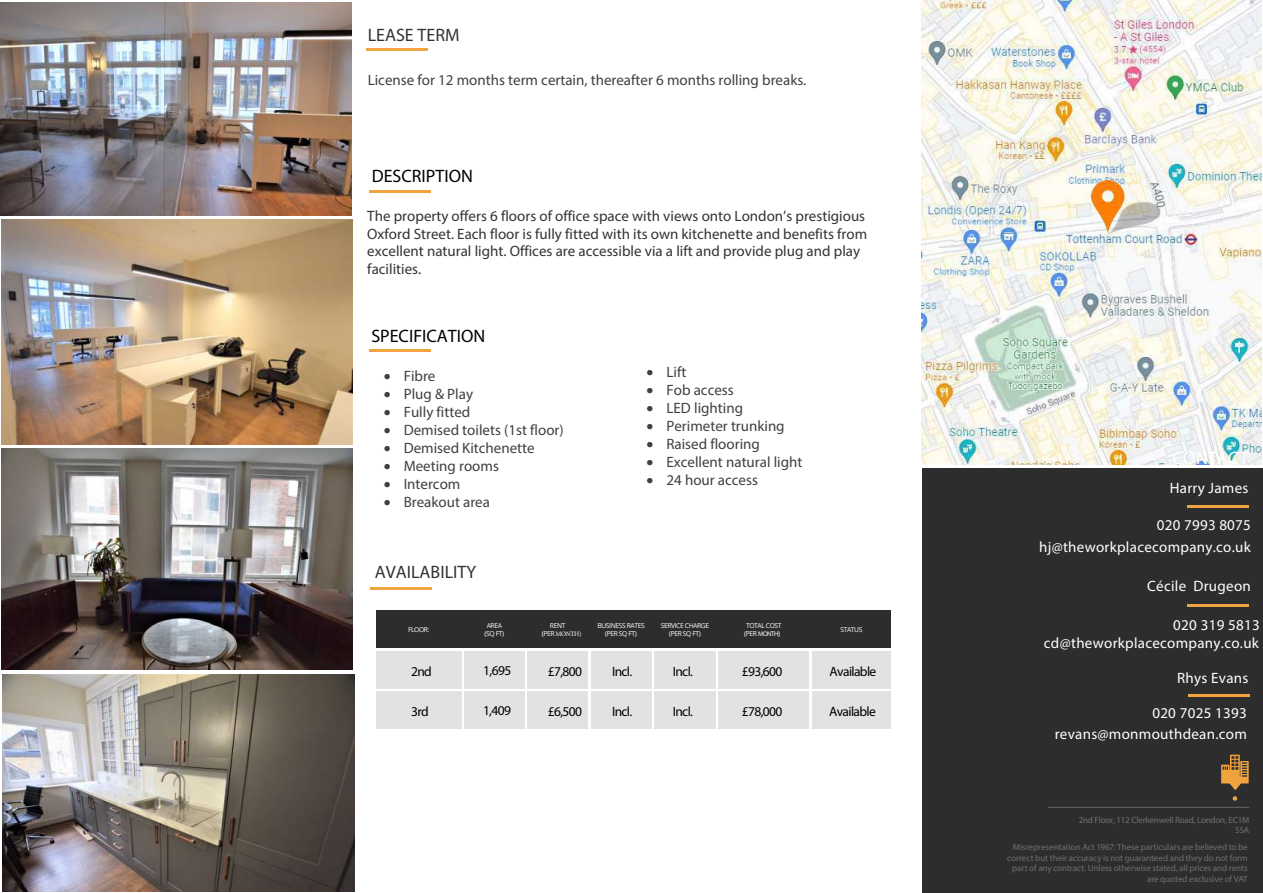
<style>
.page{position:relative;width:1263px;height:893px;background:#fff}
.page>*{position:absolute;margin:0;border:0;box-sizing:border-box;transform-origin:0 0}
.t1{font:18px "Myriad Pro";color:#000}
.t2{font:18px "Myriad Pro";color:#333}
.t3{font:18px "Myriad Pro";letter-spacing:.025em;color:#fff}
.t4{font:15px "Myriad Pro";color:#404040}
.t5{font:15px/17.5px "Myriad Pro";color:#333}
.t6{font:15px/20.5px "Myriad Pro";letter-spacing:.02em;color:#fff;text-align:right}
.t7{font:13.5px "Myriad Pro";letter-spacing:-.045em;color:#000001}
.t8{font:9px/10.8px "Myriad Pro";letter-spacing:-.005em;color:#707070;text-align:right}
.t9{font:6.75px/8.1px "Open Sans";letter-spacing:-.06em;color:#fff;text-align:center}
.t10{font:6.75px "Minion Pro";letter-spacing:-.06em;color:#fff}
.s1{font-family:"Open Sans"}
.s2{font-family:"Myriad Pro"}
</style>
<div class="page">
<div style="left:922px;top:468px;width:341px;height:424px;background:#2d2d2d"></div>
<hr style="left:369px;top:350px;width:61px;height:2px;background:#f1a33e">
<hr style="left:366px;top:48px;width:61px;height:3px;background:#f1a33e">
<hr style="left:369px;top:190px;width:61px;height:2px;background:#f1a33e">
<img style="left:921px;top:0;width:340px;height:464px">
<img style="left:1091px;top:180px;width:69px;height:55px">
<div style="left:376px;top:610px;width:515px;height:38px;background:#2d2d2d"></div>
<div style="left:376px;top:650px;width:85px;height:38px;background:#e2e2e2"></div>
<div style="left:464px;top:650px;width:61px;height:38px;background:#e2e2e2"></div>
<div style="left:528px;top:650px;width:60px;height:38px;background:#e2e2e2"></div>
<div style="left:591px;top:650px;width:60px;height:38px;background:#e2e2e2"></div>
<div style="left:654px;top:650px;width:62px;height:38px;background:#e2e2e2"></div>
<div style="left:719px;top:650px;width:90px;height:38px;background:#e2e2e2"></div>
<div style="left:812px;top:650px;width:79px;height:38px;background:#e2e2e2"></div>
<div style="left:376px;top:690px;width:85px;height:38px;background:#e2e2e2"></div>
<div style="left:464px;top:690px;width:61px;height:38px;background:#e2e2e2"></div>
<div style="left:528px;top:690px;width:60px;height:38px;background:#e2e2e2"></div>
<div style="left:591px;top:690px;width:60px;height:38px;background:#e2e2e2"></div>
<div style="left:654px;top:690px;width:62px;height:38px;background:#e2e2e2"></div>
<div style="left:719px;top:690px;width:90px;height:38px;background:#e2e2e2"></div>
<div style="left:812px;top:690px;width:79px;height:38px;background:#e2e2e2"></div>
<hr style="left:1187px;top:505px;width:62px;height:2px;background:#f1a33e">
<hr style="left:1187px;top:604px;width:62px;height:2px;background:#f1a33e">
<svg style="left:1233px;top:796px;width:4px;height:4px"></svg>
<svg style="left:1221px;top:754px;width:28px;height:36px"></svg>
<hr style="left:1048px;top:806px;width:201px;height:1px;background:#6f7070">
<hr style="left:1188px;top:694px;width:61px;height:2px;background:#f1a33e">
<img style="left:2px;top:674px;width:353px;height:217px">
<img style="left:0;top:2px;width:351px;height:214px">
<img style="left:2px;top:448px;width:351px;height:222px">
<img style="left:2px;top:219px;width:350px;height:225px">
<hr style="left:370px;top:587px;width:62px;height:2px;background:#f1a33e">
<p class="t2" style="left:368px;top:23px;width:93px">LEASE TERM</p>
<p class="t4" style="left:368px;top:71px;width:440px">License for 12 months term certain, thereafter 6 months rolling breaks.</p>
<p class="t1" style="left:372px;top:164px;width:103px">DESCRIPTION</p>
<p class="t5" style="left:367px;top:207px;width:501px">The property offers 6 floors of office space with views onto London’s prestigious Oxford Street. Each floor is fully fitted with its own kitchenette and benefits from excellent natural light. Offices are accessible via a lift and provide plug and play facilities.</p>
<p class="t1" style="left:371px;top:325px;width:116px">SPECIFICATION</p>
<p class="t4" style="left:384px;top:367px;width:53px">• Fibre</p>
<p class="t4" style="left:384px;top:385px;width:91px">• Plug &amp; Play</p>
<p class="t4" style="left:384px;top:403px;width:88px">• Fully fitted</p>
<p class="t4" style="left:384px;top:421px;width:182px">• Demised toilets (1st floor)</p>
<p class="t4" style="left:384px;top:439px;width:153px">• Demised Kitchenette</p>
<p class="t4" style="left:384px;top:457px;width:117px">• Meeting rooms</p>
<p class="t4" style="left:384px;top:475px;width:78px">• Intercom</p>
<p class="t4" style="left:384px;top:493px;width:108px">• Breakout area</p>
<p class="t2" style="left:375px;top:560px;width:103px">AVAILABILITY</p>
<p class="t4" style="left:647px;top:363px;width:41px">• Lift</p>
<p class="t4" style="left:647px;top:381px;width:89px">• Fob access</p>
<p class="t4" style="left:647px;top:399px;width:98px">• LED lighting</p>
<p class="t4" style="left:647px;top:417px;width:140px">• Perimeter trunking</p>
<p class="t4" style="left:647px;top:435px;width:115px">• Raised flooring</p>
<p class="t4" style="left:647px;top:453px;width:157px">• Excellent natural light</p>
<p class="t4" style="left:647px;top:471px;width:113px">• 24 hour access</p>
<p class="t10" style="left:542px;top:629px;width:41px"><span class="s1">(PER</span> MONTH)</p>
<p class="t9" style="left:597px;top:621px;width:49px">BUSINESS RATES (PER SQ FT)</p>
<p class="t9" style="left:661px;top:621px;width:50px">SERVICE CHARGE (PER SQ FT)</p>
<p class="t9" style="left:744px;top:621px;width:39px;text-align:left">TOTAL COST (PER <span class="s2">MONTH</span>)</p>
<p class="t9" style="left:840px;top:625px;width:24px">STATUS</p>
<p class="t9" style="left:408px;top:625px;width:23px">FLOOR:</p>
<p class="t9" style="left:485px;top:621px;width:21px">AREA (SQ FT)</p>
<p class="t9" style="left:550px;top:621px;width:17px">RENT</p>
<p class="t3" style="left:1172px;top:447px;width:78px">CONTACT</p>
<p class="t6" style="left:1170px;top:477px;width:80px">Harry James</p>
<p class="t6" style="left:1039px;top:514px;width:213px;line-height:21.3px">020 7993 8075 hj@theworkplacecompany.co.uk</p>
<p class="t6" style="left:1147px;top:575px;width:105px">Cécile Drugeon</p>
<p class="t6" style="left:1044px;top:615px;width:217px;line-height:18px">020 319 5813 cd@theworkplacecompany.co.uk</p>
<p class="t7" style="left:411px;top:662px;width:22px">2nd</p>
<p class="t7" style="left:483px;top:662px;width:29px">1,695</p>
<p class="t7" style="left:548px;top:662px;width:36px">£7,800</p>
<p class="t7" style="left:612px;top:662px;width:22px">Incl.</p>
<p class="t7" style="left:673px;top:662px;width:22px">Incl.</p>
<p class="t7" style="left:742px;top:662px;width:42px">£93,600</p>
<p class="t7" style="left:830px;top:662px;width:48px">Available</p>
<p class="t7" style="left:411px;top:702px;width:19px">3rd</p>
<p class="t7" style="left:483px;top:702px;width:29px">1,409</p>
<p class="t7" style="left:548px;top:702px;width:36px">£6,500</p>
<p class="t7" style="left:612px;top:702px;width:22px">Incl.</p>
<p class="t7" style="left:673px;top:702px;width:22px">Incl.</p>
<p class="t7" style="left:742px;top:702px;width:42px">£78,000</p>
<p class="t7" style="left:829px;top:702px;width:48px">Available</p>
<p class="t6" style="left:1055px;top:702px;width:194px">020 7025 1393 revans@monmouthdean.com</p>
<p class="t6" style="left:1177px;top:667px;width:73px">Rhys Evans</p>
<p class="t8" style="left:1079px;top:814px;width:172px;line-height:10.4px">2nd Floor, 112 Clerkenwell Road, London, EC1M<br>5SA</p>
<p class="t8" style="left:1007px;top:841px;width:242px">Misrepresentation Act 1967: These particulars are believed to be correct but their accuracy is not guaranteed and they do not form part of any contract. Unless otherwise stated, all prices and rents are quoted exclusive of VAT</p>
</div>
